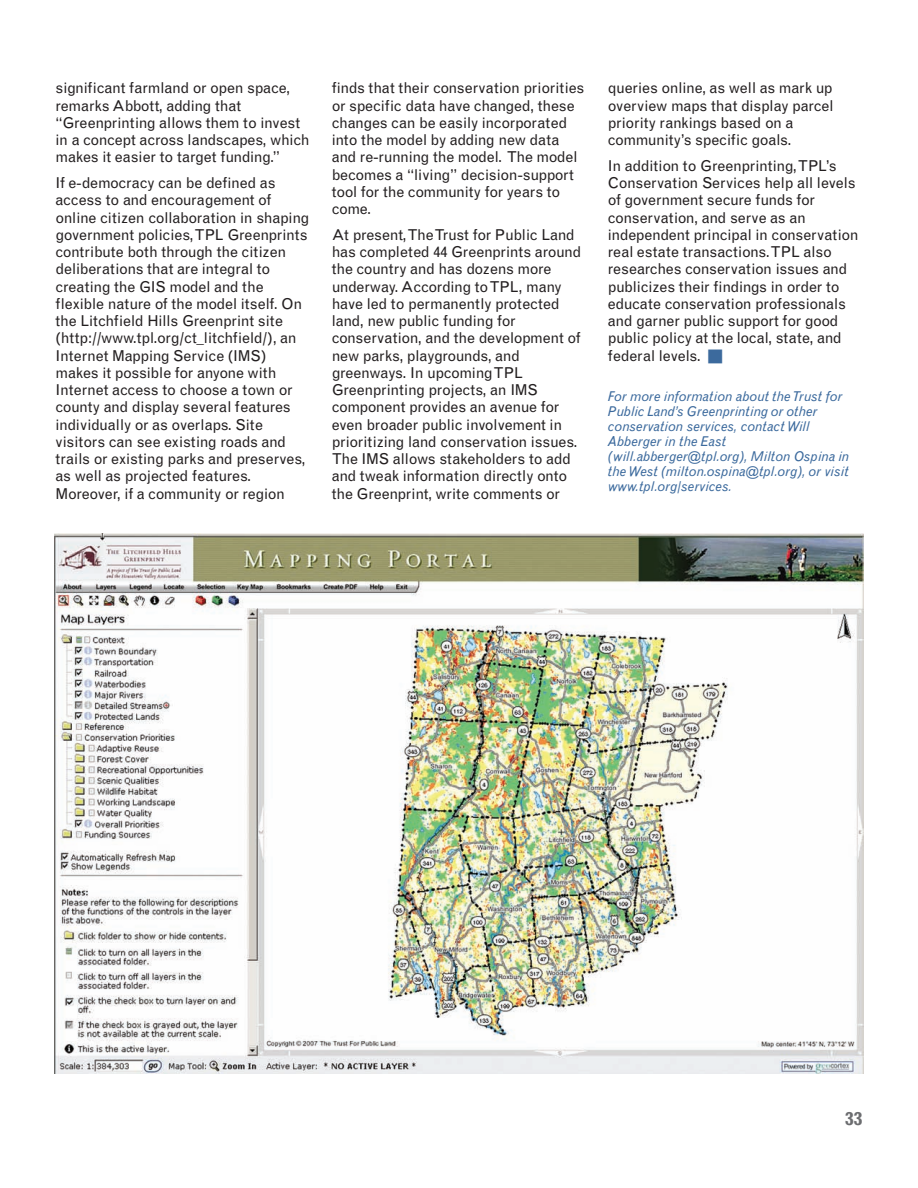
<style>
.page{position:relative;width:918px;height:1188px;background:#fff}
.page>*{position:absolute;margin:0;border:0;box-sizing:border-box;transform-origin:0 0}
.t1{font:700 18px "Grotesque";color:#6c6d70}
.t2{font:15px/17.2px "Grotesque";letter-spacing:-.02em;color:#231f20}
.t3{font:italic 13.5px/15px "Grotesque";letter-spacing:-.005em;color:#3c6a9d}
.s1{color:#3c6a9d}
</style>
<div class="page">
<img style="left:54px;top:534px;width:810px;height:540px">
<p class="t2" style="left:56px;top:81px;width:256px">significant farmland or open space, remarks Abbott, adding that “Greenprinting allows them to invest in a concept across landscapes, which makes it easier to target funding.”</p>
<p class="t2" style="left:56px;top:176px;width:255px">If e-democracy can be defined as access to and encouragement of online citizen collaboration in shaping government policies, TPL Greenprints contribute both through the citizen deliberations that are integral to creating the GIS model and the flexible nature of the model itself. On the Litchfield Hills Greenprint site (http://www.tpl.org/ct_litchfield/), an Internet Mapping Service (IMS) makes it possible for anyone with Internet access to choose a town or county and display several features individually or as overlaps. Site visitors can see existing roads and trails or existing parks and preserves, as well as projected features.<br>Moreover, if a community or region</p>
<p class="t2" style="left:332px;top:81px;width:254px">finds that their conservation priorities or specific data have changed, these changes can be easily incorporated into the model by adding new data and re-running the model. The model becomes a “living” decision-support tool for the community for years to come.</p>
<p class="t2" style="left:332px;top:227px;width:251px">At present, The Trust for Public Land has completed 44 Greenprints around the country and has dozens more underway. According to TPL, many have led to permanently protected land, new public funding for conservation, and the development of new parks, playgrounds, and greenways. In upcoming TPL Greenprinting projects, an IMS component provides an avenue for even broader public involvement in prioritizing land conservation issues.<br>The IMS allows stakeholders to add and tweak information directly onto the Greenprint, write comments or</p>
<p class="t2" style="left:608px;top:81px;width:227px">queries online, as well as mark up overview maps that display parcel priority rankings based on a community’s specific goals.</p>
<p class="t2" style="left:608px;top:158px;width:252px">In addition to Greenprinting, TPL’s Conservation Services help all levels of government secure funds for conservation, and serve as an independent principal in conservation real estate transactions. TPL also researches conservation issues and publicizes their findings in order to educate conservation professionals and garner public support for good public policy at the local, state, and federal levels. <span class="s1">■</span></p>
<p class="t3" style="left:608px;top:389px;width:243px">For more information about the Trust for Public Land’s Greenprinting or other conservation services, contact Will Abberger in the East (will.abberger@tpl.org), Milton Ospina in the West (milton.ospina@tpl.org), or visit www.tpl.org/services.</p>
<p class="t1" style="left:845px;top:1112px;width:19px">33</p>
</div>
